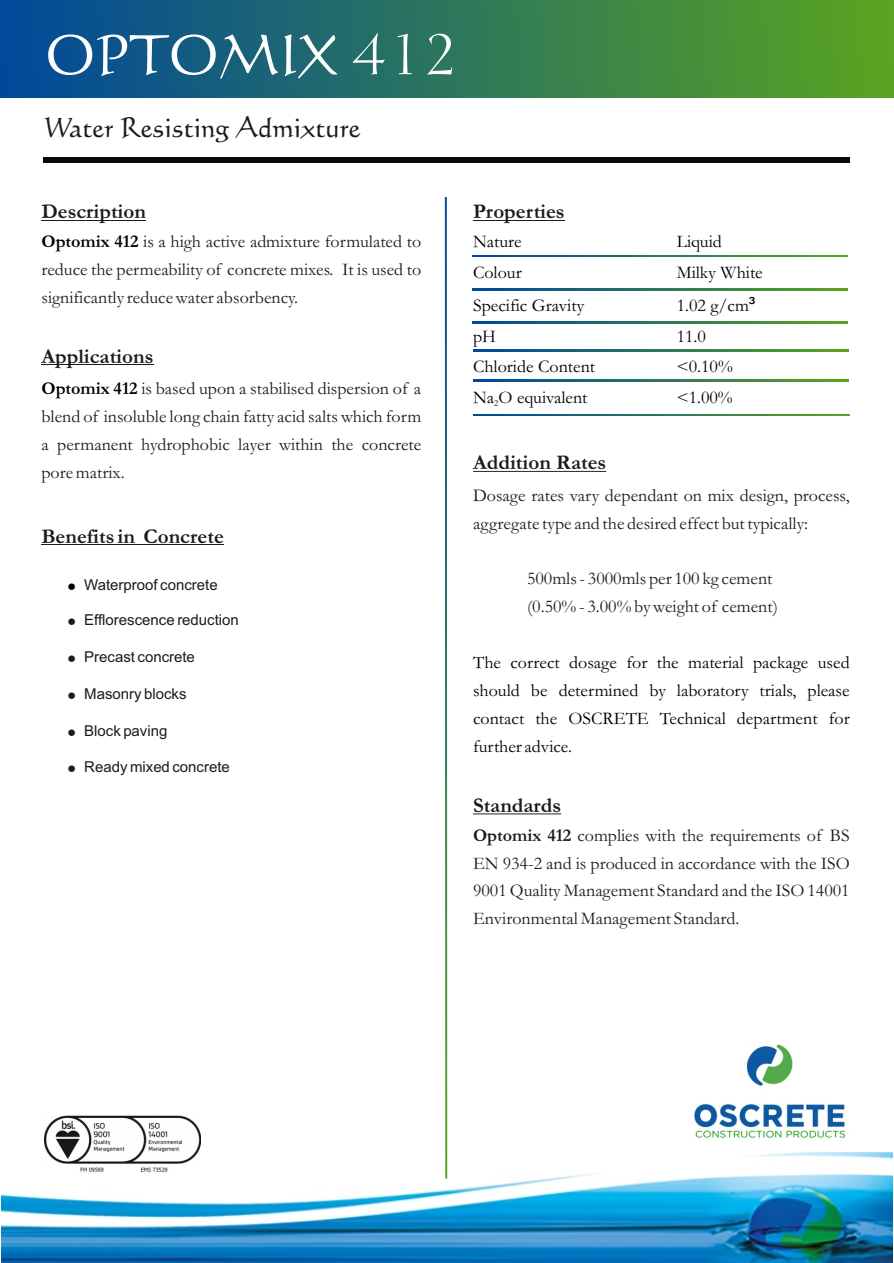
<style>
.page{position:relative;width:894px;height:1263px;background:#fff}
.page>*{position:absolute;margin:0;border:0;box-sizing:border-box;transform-origin:0 0}
.t1{font:54px "Calligraph 421 BT";color:#fff}
.t2{font:27px "Calligraph 421 BT";color:#1f1a17}
.t3{font:700 21px "Garamond";color:#1f1a17}
.t4{font:18px/27.9px "Garamond";color:#1f1a17;text-align:justify}
.t5{font:18px/27.9px "Garamond";color:#000;text-align:justify}
.t6{font:15px "Arial";color:#1f1a17}
.s1{font-family:"Calligraph 810 BT";font-size:60px}
.s2{font-weight:700;color:#000}
.s3{font-family:"Arial";font-size:19.5px}
.s4{font-weight:700}
</style>
<div class="page">
<div style="left:44px;top:157px;width:806px;height:6px;background:#0a0a0d"></div>
<img style="left:1px;top:1152px;width:892px;height:111px">
<hr style="left:41px;top:220px;width:105px;height:1px;background:#1f1a17">
<hr style="left:41px;top:364px;width:112px;height:1px;background:#1f1a17">
<hr style="left:41px;top:544px;width:183px;height:1px;background:#1f1a17">
<hr style="left:473px;top:220px;width:92px;height:1px;background:#1f1a17">
<hr style="left:473px;top:471px;width:133px;height:1px;background:#1f1a17">
<hr style="left:473px;top:813px;width:88px;height:1px;background:#1f1a17">
<div style="left:0;top:0;width:894px;height:98px;background:linear-gradient(to right,#00489b,#5aa420)"></div>
<svg style="left:445px;top:197px;width:2px;height:982px;background:#3a7e68"></svg>
<svg style="left:472px;top:255px;width:376px;height:2px"></svg>
<svg style="left:472px;top:289px;width:376px;height:1px"></svg>
<svg style="left:472px;top:322px;width:376px;height:2px"></svg>
<svg style="left:473px;top:350px;width:376px;height:1px"></svg>
<svg style="left:473px;top:380px;width:376px;height:2px"></svg>
<svg style="left:474px;top:414px;width:376px;height:2px"></svg>
<img style="left:44px;top:1115px;width:157px;height:60px">
<img style="left:694px;top:1044px;width:152px;height:94px">
<h1 class="t1" style="left:45px;top:33px;width:416px">OPTOMIX <span class="s1">412</span></h1>
<h2 class="t2" style="left:44px;top:116px;width:318px">Water Resisting Admixture</h2>
<p class="t3" style="left:41px;top:204px;width:106px">Description</p>
<p class="t4" style="left:41px;top:230px;width:381px"><span class="s2">Optomix 412</span> is a high active admixture formulated to reduce the permeability of concrete mixes. It is used to significantly reduce water absorbency.</p>
<p class="t3" style="left:41px;top:349px;width:114px">Applications</p>
<p class="t4" style="left:41px;top:377px;width:381px"><span class="s2">Optomix 412</span> is based upon a stabilised dispersion of a blend of insoluble long chain fatty acid salts which form a permanent hydrophobic layer within the concrete pore matrix.</p>
<p class="t3" style="left:41px;top:529px;width:184px">Benefits in Concrete</p>
<p class="t6" style="left:84px;top:579px;width:135px">Waterproof concrete</p>
<p class="t6" style="left:84px;top:614px;width:156px">Efflorescence reduction</p>
<p class="t6" style="left:84px;top:651px;width:112px">Precast concrete</p>
<p class="t6" style="left:84px;top:688px;width:104px">Masonry blocks</p>
<p class="t6" style="left:84px;top:725px;width:85px">Block paving</p>
<p class="t6" style="left:84px;top:761px;width:147px">Ready mixed concrete</p>
<p class="t3" style="left:473px;top:205px;width:93px">Properties</p>
<p class="t5" style="left:473px;top:230px;width:50px">Nature</p>
<p class="t5" style="left:677px;top:230px;width:47px">Liquid</p>
<p class="t5" style="left:473px;top:260px;width:50px">Colour</p>
<p class="t5" style="left:677px;top:260px;width:88px">Milky White</p>
<p class="t5" style="left:473px;top:294px;width:113px">Specific Gravity</p>
<p class="t5" style="left:677px;top:294px;width:80px">1.02 g/cm<span class="s3">³</span></p>
<p class="t5" style="left:473px;top:324px;width:24px">pH</p>
<p class="t5" style="left:677px;top:324px;width:31px">11.0</p>
<p class="t5" style="left:473px;top:355px;width:124px">Chloride Content</p>
<p class="t5" style="left:677px;top:355px;width:58px">&lt;0.10%</p>
<p class="t5" style="left:473px;top:385px;width:116px">Na<sub>2</sub>O equivalent</p>
<p class="t5" style="left:677px;top:385px;width:58px">&lt;1.00%</p>
<p class="t3" style="left:473px;top:455px;width:135px">Addition Rates</p>
<p class="t4" style="left:473px;top:483px;width:378px">Dosage rates vary dependant on mix design, process, aggregate type and the desired effect but typically:</p>
<p class="t4" style="left:527px;top:567px;width:252px">500mls - 3000mls per 100 kg cement (0.50% - 3.00% by weight of cement)</p>
<p class="t5" style="left:473px;top:651px;width:378px">The correct dosage for the material package used should be determined by laboratory trials, please contact the OSCRETE Technical department for further advice.</p>
<p class="t3" style="left:473px;top:798px;width:90px">Standards</p>
<p class="t4" style="left:473px;top:823px;width:378px"><span class="s4">Optomix 412</span> complies with the requirements of BS EN 934-2 and is produced in accordance with the ISO 9001 Quality Management Standard and the ISO 14001<br>Environmental Management Standard.</p>
</div>
